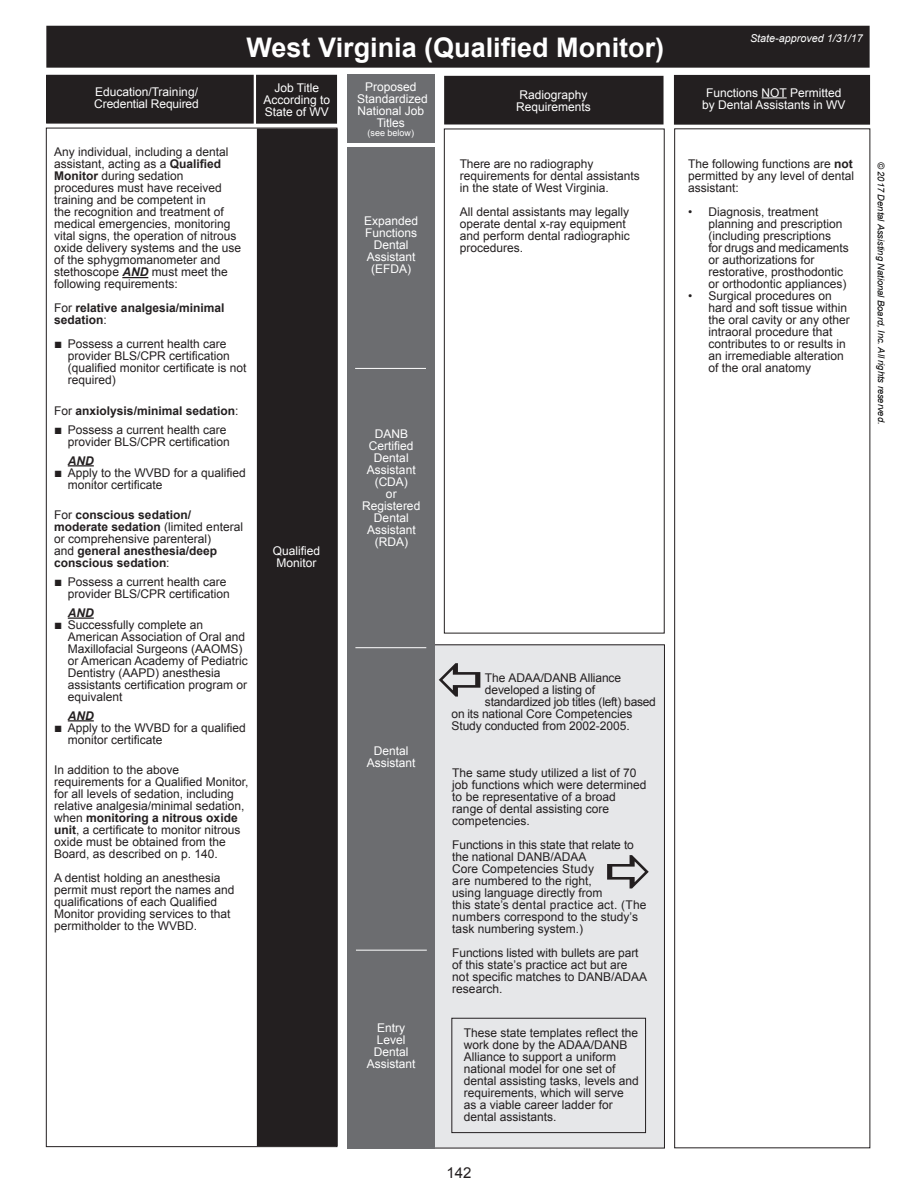
<style>
.page{position:relative;width:918px;height:1188px;background:#fff}
.page>*{position:absolute;margin:0;border:0;box-sizing:border-box;transform-origin:0 0}
.Header_For_TOC{font:700 27px "Arial";color:#fff}
.t1{font:15px "Arial";color:#231f20}
.Body_Text_2{font:12px/12px "Arial";color:#231f20}
.t2{font:12px/12px "Arial";color:#fff;text-align:center}
.t3{font:700 12px/12px "Arial";color:#231f20}
.Body_Text_2-2{font:12px "Arial";letter-spacing:-.02em;color:#231f20}
.t4{font:italic 700 12px "Arial";color:#231f20}
.t5{font:italic 10.8px "Arial";color:#fff}
.t6{font:italic 9.3px "Arial";color:#000}
.t7{font:9px "Arial";color:#fff}
.s1{font-weight:700}
.s2{font-weight:700;font-style:italic}
.s3{font-weight:400}
.s4{font-size:13.5px}
</style>
<div class="page">
<div style="left:47px;top:76px;width:206px;height:47px;background:#231f20"></div>
<div style="left:46px;top:75px;width:208px;height:49px;border:2px solid #231f20"></div>
<div style="left:674px;top:129px;width:196px;height:1019px;border:1px solid #231f20"></div>
<div style="left:675px;top:76px;width:194px;height:48px;background:#231f20"></div>
<div style="left:674px;top:75px;width:196px;height:50px;border:2px solid #231f20"></div>
<div style="left:47px;top:26px;width:822px;height:41px;background:#231f20"></div>
<div style="left:46px;top:26px;width:824px;height:42px;border:2px solid #231f20"></div>
<div style="left:256px;top:128px;width:82px;height:1019px;background:#231f20"></div>
<div style="left:256px;top:128px;width:82px;height:1019px;border:1px solid #fff"></div>
<div style="left:257px;top:76px;width:79px;height:47px;background:#231f20"></div>
<div style="left:256px;top:75px;width:81px;height:49px;border:2px solid #231f20"></div>
<svg style="left:762px;top:97px;width:25px;height:1px"></svg>
<div style="left:445px;top:77px;width:218px;height:47px;background:#231f20"></div>
<div style="left:444px;top:76px;width:220px;height:49px;border:2px solid #231f20"></div>
<div style="left:444px;top:129px;width:220px;height:504px;border:1px solid #231f20"></div>
<div style="left:391px;top:645px;width:273px;height:503px;background:#e6e7e9"></div>
<div style="left:347px;top:147px;width:88px;height:1001px;background:#6c6d70"></div>
<hr style="left:355px;top:368px;width:71px;height:1px;background:#fff">
<hr style="left:356px;top:950px;width:71px;height:1px;background:#fff">
<div style="left:452px;top:1018px;width:194px;height:115px;border:1px solid #231f20"></div>
<div style="left:347px;top:74px;width:87px;height:69px;background:#6c6d70"></div>
<svg style="left:122px;top:277px;width:26px;height:1px"></svg>
<svg style="left:68px;top:465px;width:26px;height:1px"></svg>
<hr style="left:68px;top:617px;width:26px;height:2px;background:#231f20">
<svg style="left:68px;top:720px;width:26px;height:1px"></svg>
<hr style="left:355px;top:647px;width:71px;height:1px;background:#fff">
<p class="t2" style="left:95px;top:86px;width:104px">Education/Training/</p>
<p class="t2" style="left:94px;top:98px;width:106px">Credential Required</p>
<p class="Header_For_TOC" style="left:247px;top:29px;width:419px">West Virginia (Qualified Monitor)</p>
<p class="t2" style="left:264px;top:82px;width:68px">Job Title<br>According to<br>State of WV</p>
<p class="t2" style="left:365px;top:81px;width:53px">Proposed</p>
<p class="t2" style="left:357px;top:93px;width:72px">Standardized</p>
<p class="t2" style="left:357px;top:105px;width:68px">National Job<br>Titles</p>
<p class="t7" style="left:368px;top:127px;width:48px">(see below)</p>
<p class="t2" style="left:520px;top:89px;width:70px">Radiography</p>
<p class="t2" style="left:516px;top:101px;width:76px">Requirements</p>
<p class="Body_Text_2" style="left:54px;top:146px;width:188px">Any individual, including a dental assistant, acting as a <span class="s1">Qualified<br>Monitor</span> during sedation procedures must have received training and be competent in<br>the recognition and treatment of medical emergencies, monitoring vital signs, the operation of nitrous oxide delivery systems and the use of the sphygmomanometer and stethoscope <span class="s2">AND</span> must meet the following requirements:</p>
<p class="t3" style="left:54px;top:303px;width:172px"><span class="s3">For</span> relative analgesia/minimal sedation<span class="s3">:</span></p>
<p class="Body_Text_2" style="left:68px;top:338px;width:180px;text-indent:-14px"><span class="s4">■</span> Possess a current health care provider BLS/CPR certification (qualified monitor certificate is not required)</p>
<p class="t3" style="left:54px;top:405px;width:186px"><span class="s3">For</span> anxiolysis/minimal sedation<span class="s3">:</span></p>
<p class="Body_Text_2" style="left:54px;top:424px;width:177px;text-align:right"><span class="s4">■</span> Possess a current health care provider BLS/CPR certification</p>
<p class="t4" style="left:68px;top:453px;width:27px">AND</p>
<p class="Body_Text_2" style="left:68px;top:467px;width:180px;text-indent:-14px"><span class="s4">■</span> Apply to the WVBD for a qualified monitor certificate</p>
<p class="t3" style="left:54px;top:510px;width:190px"><span class="s3">For</span> conscious sedation/ moderate sedation <span class="s3">(limited enteral or comprehensive parenteral)<br>and</span> general anesthesia/deep conscious sedation<span class="s3">:</span></p>
<p class="Body_Text_2" style="left:54px;top:576px;width:177px;text-align:right"><span class="s4">■</span> Possess a current health care provider BLS/CPR certification</p>
<p class="t4" style="left:68px;top:605px;width:27px">AND</p>
<p class="Body_Text_2" style="left:68px;top:619px;width:182px;text-indent:-14px"><span class="s4">■</span> Successfully complete an<br>American Association of Oral and<br>Maxillofacial Surgeons (AAOMS) or American Academy of Pediatric<br>Dentistry (AAPD) anesthesia assistants certification program or equivalent</p>
<p class="t4" style="left:68px;top:708px;width:27px">AND</p>
<p class="Body_Text_2" style="left:68px;top:722px;width:180px;text-indent:-14px"><span class="s4">■</span> Apply to the WVBD for a qualified monitor certificate</p>
<p class="Body_Text_2" style="left:54px;top:764px;width:196px">In addition to the above requirements for a Qualified Monitor, for all levels of sedation, including relative analgesia/minimal sedation, when <span class="s1">monitoring a nitrous oxide unit</span>, a certificate to monitor nitrous oxide must be obtained from the Board, as described on p. 140.</p>
<p class="Body_Text_2" style="left:54px;top:872px;width:182px">A dentist holding an anesthesia permit must report the names and qualifications of each Qualified<br>Monitor providing services to that permitholder to the WVBD.</p>
<p class="t2" style="left:273px;top:545px;width:49px">Qualified<br>Monitor</p>
<p class="t2" style="left:364px;top:215px;width:56px">Expanded<br>Functions<br>Dental<br>Assistant</p>
<p class="t2" style="left:371px;top:263px;width:41px">(EFDA)</p>
<p class="Body_Text_2" style="left:460px;top:157px;width:182px">There are no radiography requirements for dental assistants in the state of West Virginia.</p>
<p class="Body_Text_2" style="left:460px;top:205px;width:172px">All dental assistants may legally operate dental x-ray equipment and perform dental radiographic procedures.</p>
<p class="t2" style="left:375px;top:428px;width:35px">DANB</p>
<p class="t2" style="left:369px;top:440px;width:46px">Certified<br>Dental</p>
<p class="t2" style="left:367px;top:464px;width:50px">Assistant</p>
<p class="t2" style="left:375px;top:476px;width:35px">(CDA)</p>
<p class="t2" style="left:386px;top:488px;width:12px">or</p>
<p class="t2" style="left:362px;top:500px;width:60px">Registered<br>Dental</p>
<p class="t2" style="left:367px;top:524px;width:50px">Assistant</p>
<p class="t2" style="left:375px;top:536px;width:35px">(RDA)</p>
<p class="t2" style="left:374px;top:745px;width:36px">Dental</p>
<p class="t2" style="left:367px;top:757px;width:50px">Assistant</p>
<p class="t2" style="left:377px;top:1022px;width:30px;text-align:left">Entry<br>Level</p>
<p class="t2" style="left:374px;top:1046px;width:36px">Dental</p>
<p class="t2" style="left:367px;top:1058px;width:50px">Assistant</p>
<p class="Body_Text_2" style="left:485px;top:672px;width:138px">The ADAA/DANB Alliance</p>
<p class="Body_Text_2" style="left:485px;top:684px;width:112px">developed a listing of</p>
<p class="Body_Text_2-2" style="left:485px;top:694px;width:173px">standardized job titles (left) based</p>
<p class="Body_Text_2" style="left:452px;top:708px;width:182px">on its national Core Competencies</p>
<p class="Body_Text_2" style="left:452px;top:720px;width:180px">Study conducted from 2002-2005.</p>
<p class="Body_Text_2" style="left:452px;top:767px;width:196px">The same study utilized a list of 70 job functions which were determined to be representative of a broad range of dental assisting core competencies.</p>
<p class="Body_Text_2" style="left:452px;top:839px;width:196px">Functions in this state that relate to the national DANB/ADAA<br>Core Competencies Study<br>are numbered to the right,<br>using language directly from<br>this state’s dental practice act. (The numbers correspond to the study’s task numbering system.)</p>
<p class="Body_Text_2" style="left:452px;top:947px;width:196px">Functions listed with bullets are part of this state’s practice act but are not specific matches to DANB/ADAA research.</p>
<p class="Body_Text_2" style="left:464px;top:1027px;width:176px">These state templates reflect the work done by the ADAA/DANB<br>Alliance to support a uniform national model for one set of dental assisting tasks, levels and requirements, which will serve as a viable career ladder for dental assistants.</p>
<p class="t1" style="left:446px;top:1163px;width:27px">142</p>
<p class="t5" style="left:750px;top:31px;width:114px">State-approved 1/31/17</p>
<p class="t2" style="left:702px;top:87px;width:145px">Functions NOT Permitted by Dental Assistants in WV</p>
<p class="Body_Text_2" style="left:688px;top:158px;width:168px;text-align:justify">The following functions are <span class="s1">not </span>permitted by any level of dental assistant:</p>
<p class="Body_Text_2" style="left:708px;top:206px;width:136px;text-indent:-20px">• Diagnosis, treatment planning and prescription (including prescriptions</p>
<p class="Body_Text_2" style="left:708px;top:242px;width:142px">for drugs and medicaments or authorizations for restorative, prosthodontic or orthodontic appliances)</p>
<p class="Body_Text_2" style="left:708px;top:290px;width:143px;text-indent:-20px">• Surgical procedures on hard and soft tissue within the oral cavity or any other intraoral procedure that contributes to or results in an irremediable alteration of the oral anatomy</p>
<p class="t6" style="left:887px;top:162px;width:264px;rotate:90deg">© 2017 Dental Assisting National Board, Inc. All rights reserved.</p>
</div>
